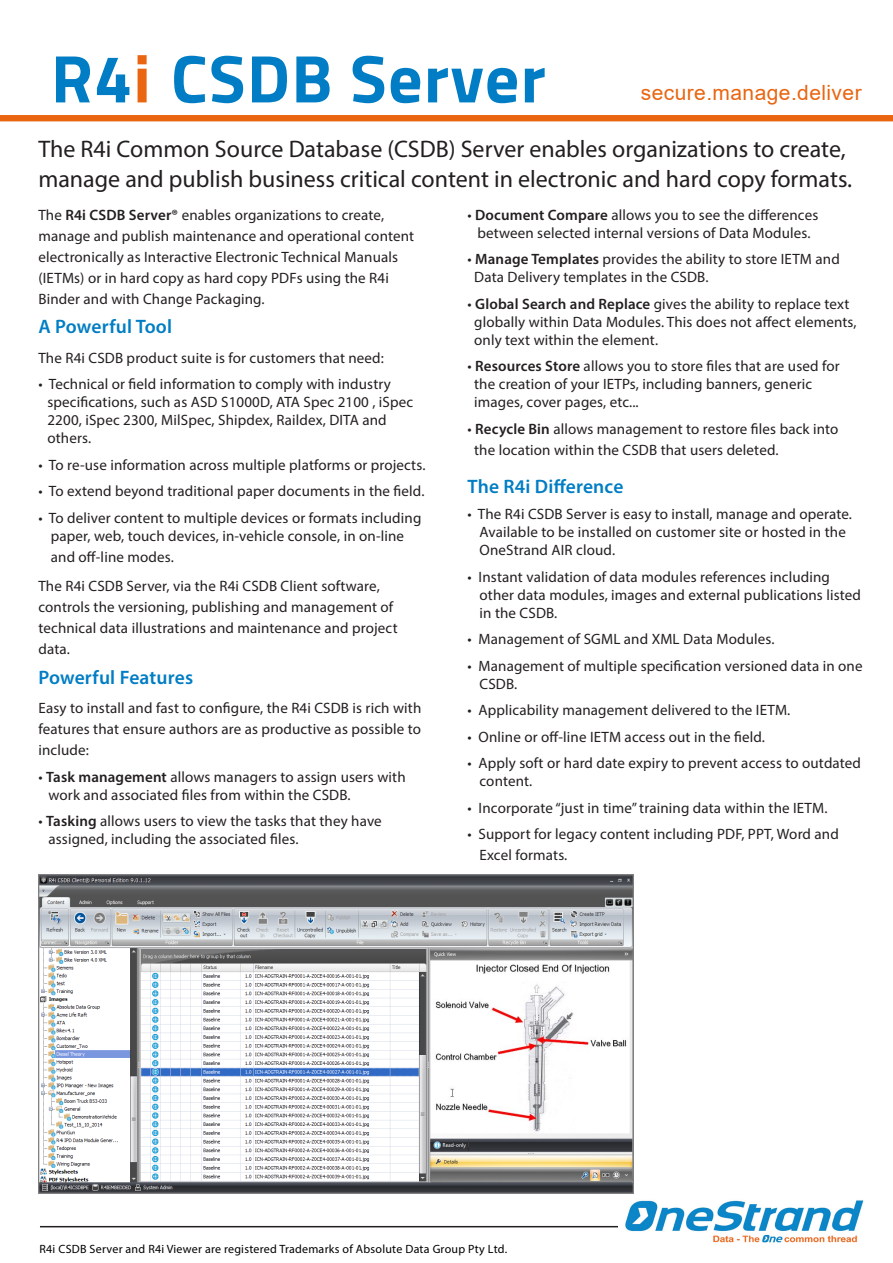
<style>
.page{position:relative;width:893px;height:1263px;background:#fff}
.page>*{position:absolute;margin:0;border:0;box-sizing:border-box;transform-origin:0 0}
.Sub_sub_heading{font:700 67.5px "Titillium Web";letter-spacing:.02em;color:#017dc5}
.Intro_Para_style{font:24px/30px "Myriad Pro";color:#231f20}
.Sub_sub_heading-2{font:21px "Arial";letter-spacing:.02em;color:#ea6511}
.Body_Text{font:600 19.5px "Myriad Pro";letter-spacing:.01em;color:#007dc4}
.Sub_heading{font:600 19.5px "Myriad Pro";letter-spacing:.01em;color:#007dc4}
.Body_Text-2{font:15px/18px "Myriad Pro";letter-spacing:.01em;color:#231f20}
.Sub_sub_heading-3{font:12px "Myriad Pro";letter-spacing:.02em;color:#000}
.s1{color:#ea6511}
.s2{font-weight:600}
</style>
<div class="page">
<div style="left:0;top:115px;width:893px;height:6px;background:#ea6511"></div>
<img style="left:38px;top:874px;width:596px;height:319px">
<hr style="left:40px;top:1226px;width:579px;height:1px;background:#231f20">
<img style="left:625px;top:1200px;width:239px;height:43px">
<p class="Sub_sub_heading" style="left:51px;top:27px;width:496px">R4<span class="s1">i</span> CSDB Server</p>
<p class="Sub_sub_heading-2" style="left:641px;top:78px;width:222px">secure.manage.deliver</p>
<p class="Intro_Para_style" style="left:38px;top:134px;width:815px">The R4i Common Source Database (CSDB) Server enables organizations to create, manage and publish business critical content in electronic and hard copy formats.</p>
<p class="Body_Text-2" style="left:38px;top:204px;width:377px;line-height:21px">The <span class="s2">R4i CSDB Server®</span> enables organizations to create, manage and publish maintenance and operational content electronically as Interactive Electronic Technical Manuals (IETMs) or in hard copy as hard copy PDFs using the R4i Binder and with Change Packaging.</p>
<p class="Body_Text" style="left:38px;top:314px;width:135px">A Powerful Tool</p>
<p class="Body_Text-2" style="left:38px;top:348px;width:347px">The R4i CSDB product suite is for customers that need:</p>
<p class="Body_Text-2" style="left:47px;top:375px;width:367px;text-indent:-9px">• Technical or field information to comply with industry specifications, such as ASD S1000D, ATA Spec 2100 , iSpec 2200, iSpec 2300, MilSpec, Shipdex, Raildex, DITA and others.</p>
<p class="Body_Text-2" style="left:38px;top:455px;width:388px">• To re-use information across multiple platforms or projects.</p>
<p class="Body_Text-2" style="left:38px;top:482px;width:388px">• To extend beyond traditional paper documents in the field.</p>
<p class="Body_Text-2" style="left:38px;top:508px;width:384px;text-align:center">• To deliver content to multiple devices or formats including paper, web, touch devices, in-vehicle console, in on-line</p>
<p class="Body_Text-2" style="left:51px;top:547px;width:125px">and off-line modes.</p>
<p class="Body_Text-2" style="left:38px;top:575px;width:361px;line-height:21px">The R4i CSDB Server, via the R4i CSDB Client software, controls the versioning, publishing and management of technical data illustrations and maintenance and project data.</p>
<p class="Body_Text" style="left:38px;top:665px;width:156px">Powerful Features</p>
<p class="Body_Text-2" style="left:38px;top:697px;width:384px;line-height:21px;text-align:justify">Easy to install and fast to configure, the R4i CSDB is rich with features that ensure authors are as productive as possible to include:</p>
<p class="Body_Text-2" style="left:48px;top:767px;width:359px;text-indent:-10px">• <span class="s2">Task management</span> allows managers to assign users with work and associated files from within the CSDB.</p>
<p class="Body_Text-2" style="left:48px;top:812px;width:335px;text-indent:-10px">• <span class="s2">Tasking</span> allows users to view the tasks that they have assigned, including the associated files.</p>
<p class="Body_Text-2" style="left:468px;top:206px;width:352px;text-align:center">• <span class="s2">Document Compare</span> allows you to see the differences between selected internal versions of Data Modules.</p>
<p class="Body_Text-2" style="left:474px;top:250px;width:367px;text-indent:-7px">• <span class="s2">Manage Templates</span> provides the ability to store IETM and<br>Data Delivery templates in the CSDB.</p>
<p class="Body_Text-2" style="left:474px;top:295px;width:384px;text-indent:-7px">• <span class="s2">Global Search and Replace</span> gives the ability to replace text globally within Data Modules. This does not affect elements, only text within the element.</p>
<p class="Body_Text-2" style="left:474px;top:357px;width:367px;text-indent:-7px">• <span class="s2">Resources Store</span> allows you to store files that are used for the creation of your IETPs, including banners, generic images, cover pages, etc...</p>
<p class="Body_Text-2" style="left:474px;top:418px;width:366px;line-height:21px;text-indent:-7px">• <span class="s2">Recycle Bin</span> allows management to restore files back into the location within the CSDB that users deleted.</p>
<p class="Sub_heading" style="left:468px;top:474px;width:157px">The R4i Difference</p>
<p class="Body_Text-2" style="left:480px;top:505px;width:374px;text-indent:-12px">• The R4i CSDB Server is easy to install, manage and operate.<br>Available to be installed on customer site or hosted in the<br>OneStrand AIR cloud.</p>
<p class="Body_Text-2" style="left:480px;top:568px;width:383px;text-indent:-12px">• Instant validation of data modules references including other data modules, images and external publications listed in the CSDB.</p>
<p class="Body_Text-2" style="left:468px;top:630px;width:309px">• Management of SGML and XML Data Modules.</p>
<p class="Body_Text-2" style="left:480px;top:657px;width:384px;text-indent:-12px">• Management of multiple specification versioned data in one<br>CSDB.</p>
<p class="Body_Text-2" style="left:468px;top:701px;width:324px">• Applicability management delivered to the IETM.</p>
<p class="Body_Text-2" style="left:468px;top:728px;width:299px">• Online or off-line IETM access out in the field.</p>
<p class="Body_Text-2" style="left:480px;top:754px;width:383px;text-indent:-12px">• Apply soft or hard date expiry to prevent access to outdated content.</p>
<p class="Body_Text-2" style="left:468px;top:799px;width:362px">• Incorporate “just in time” training data within the IETM.</p>
<p class="Body_Text-2" style="left:480px;top:824px;width:361px;line-height:21px;text-indent:-12px">• Support for legacy content including PDF, PPT, Word and<br>Excel formats.</p>
<p class="Sub_sub_heading-3" style="left:40px;top:1241px;width:469px">R4i CSDB Server and R4i Viewer are registered Trademarks of Absolute Data Group Pty Ltd.</p>
</div>
